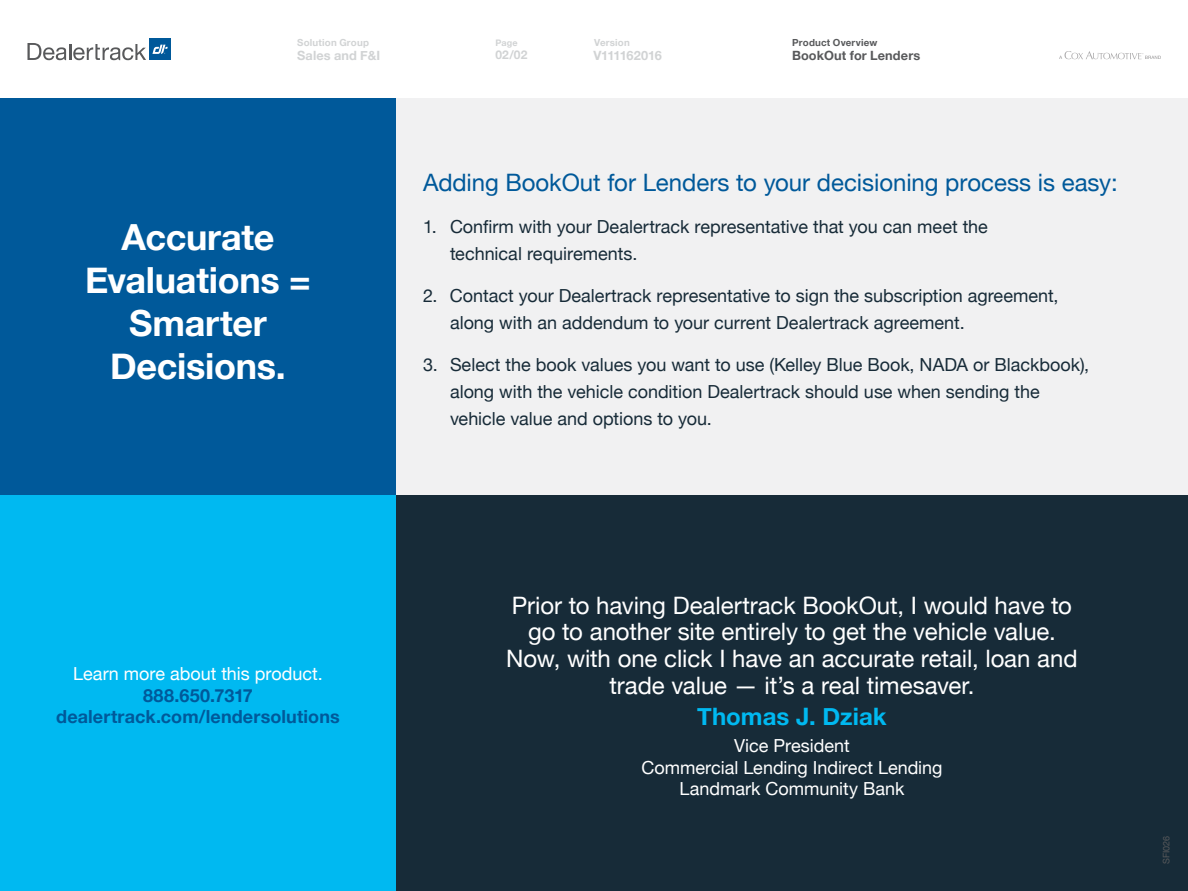
<style>
.page{position:relative;width:1188px;height:891px;background:#fff}
.page>*{position:absolute;margin:0;border:0;box-sizing:border-box;transform-origin:0 0}
.t1{font:700 36px/43.2px "Helvetica Neue";letter-spacing:-.01em;color:#fff;text-align:center}
.t2{font:24px/26.7px "Helvetica Neue";letter-spacing:-.005em;color:#fff;text-align:center}
.t3{font:24px "Helvetica Neue";color:#00599a}
.t4{font:700 24px "Helvetica Neue";color:#00b9f1}
.t5{font:18px/27px "Helvetica Neue";color:#172b38}
.t6{font:18px/21.6px "Helvetica Neue";color:#fff;text-align:center}
.t7{font:700 18px/21.6px "Helvetica Neue";letter-spacing:.005em;color:#00599a;text-align:center}
.t8{font:700 12.75px "Helvetica Neue";letter-spacing:.01em;color:#58595b}
.t9{font:700 12.75px "Helvetica Neue";letter-spacing:.01em;color:#d1d3d4}
.t10{font:700 12.75px "Helvetica Neue";letter-spacing:-.025em;color:#d1d3d4}
.t11{font:700 12px "Helvetica Neue";color:#d1d3d4}
.t12{font:700 9.75px "Helvetica Neue";letter-spacing:.02em;color:#d1d3d4}
.t13{font:700 9.75px "Helvetica Neue";letter-spacing:.02em;color:#58595b}
.t14{font:9px "Helvetica Neue";color:#58595b}
.t15{font:700 9px "Helvetica Neue";color:#d1d3d4}
</style>
<div class="page">
<div style="left:0;top:99px;width:396px;height:396px;background:#00599a"></div>
<div style="left:0;top:495px;width:396px;height:396px;background:#00b9f1"></div>
<div style="left:396px;top:99px;width:792px;height:396px;background:#f1f1f2"></div>
<div style="left:396px;top:495px;width:792px;height:396px;background:#172b38"></div>
<svg style="left:27px;top:43px;width:119px;height:17px"></svg>
<div style="left:149px;top:39px;width:22px;height:21px;background:#00599a"></div>
<svg style="left:152px;top:45px;width:16px;height:9px"></svg>
<svg style="left:1059px;top:51px;width:102px;height:8px"></svg>
<p class="t12" style="left:297px;top:35px;width:73px">Solution Group</p>
<p class="t9" style="left:297px;top:45px;width:85px">Sales and F&amp;I</p>
<p class="t15" style="left:495px;top:36px;width:24px">Page</p>
<p class="t11" style="left:495px;top:46px;width:33px">02/02</p>
<p class="t12" style="left:594px;top:35px;width:37px">Version</p>
<p class="t10" style="left:593px;top:45px;width:70px">V111162016</p>
<p class="t13" style="left:792px;top:35px;width:87px">Product Overview</p>
<p class="t8" style="left:792px;top:45px;width:130px">BookOut for Lenders</p>
<h1 class="t1" style="left:85px;top:216px;width:227px">Accurate<br>Evaluations =<br>Smarter<br>Decisions.</h1>
<h2 class="t3" style="left:423px;top:166px;width:696px">Adding BookOut for Lenders to your decisioning process is easy:</h2>
<p class="t5" style="left:450px;top:215px;width:539px;text-indent:-27px">1. Confirm with your Dealertrack representative that you can meet the technical requirements.</p>
<p class="t5" style="left:450px;top:284px;width:610px;text-indent:-27px">2. Contact your Dealertrack representative to sign the subscription agreement, along with an addendum to your current Dealertrack agreement.</p>
<p class="t5" style="left:450px;top:353px;width:641px;text-indent:-27px">3. Select the book values you want to use (Kelley Blue Book, NADA or Blackbook), along with the vehicle condition Dealertrack should use when sending the vehicle value and options to you.</p>
<p class="t6" style="left:73px;top:664px;width:251px">Learn more about this product.</p>
<p class="t7" style="left:56px;top:685px;width:285px">888.650.7317 dealertrack.com/lendersolutions</p>
<h2 class="t2" style="left:506px;top:593px;width:573px">Prior to having Dealertrack BookOut, I would have to go to another site entirely to get the vehicle value.<br>Now, with one click I have an accurate retail, loan and trade value — it’s a real timesaver.</h2>
<h2 class="t4" style="left:697px;top:698px;width:191px">Thomas J. Dziak</h2>
<p class="t6" style="left:641px;top:736px;width:303px">Vice President<br>Commercial Lending Indirect Lending<br>Landmark Community Bank</p>
<p class="t14" style="left:1160px;top:864px;width:30px;rotate:-90deg">SFI026</p>
</div>
